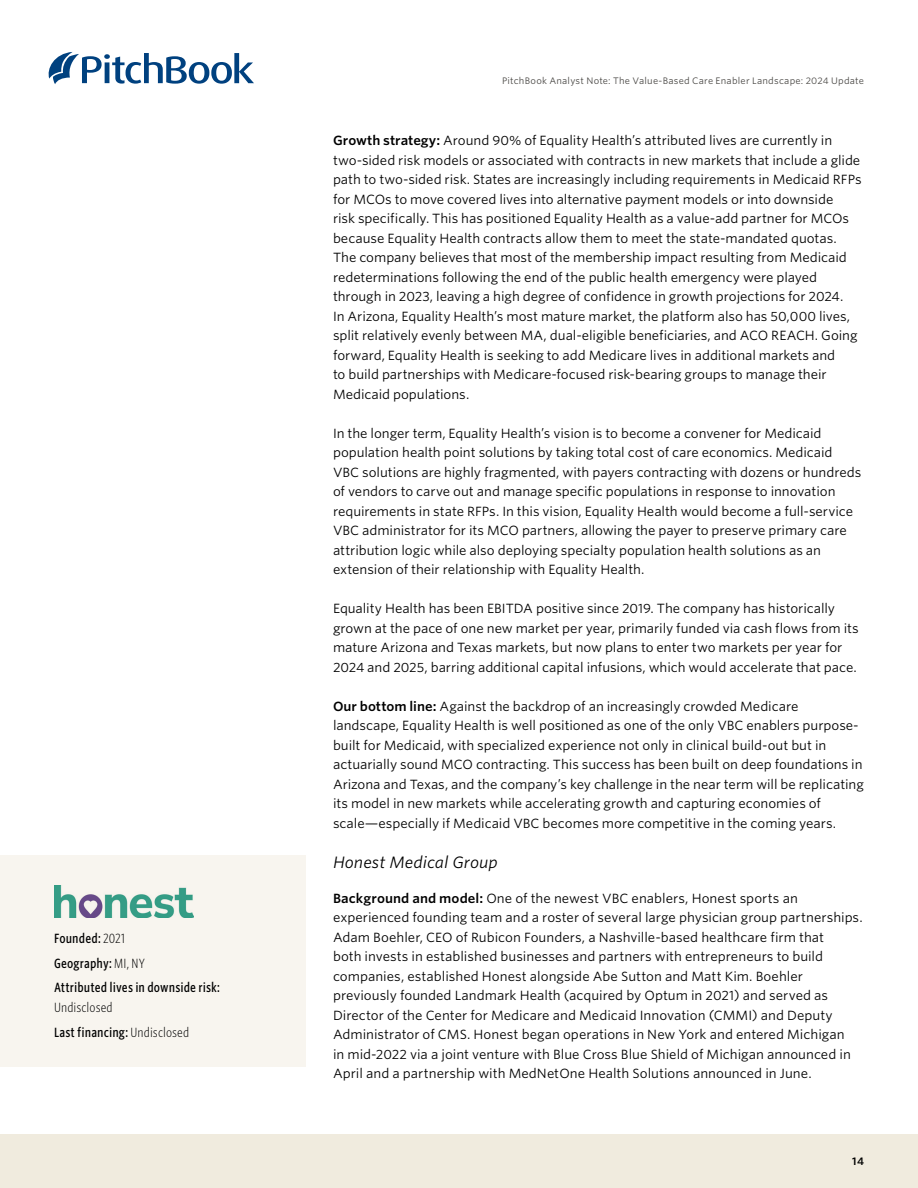
<style>
.page{position:relative;width:918px;height:1188px;background:#fff}
.page>*{position:absolute;margin:0;border:0;box-sizing:border-box;transform-origin:0 0}
.AN_Subsection_I{font:italic 15.75px "Whitney S Sm";letter-spacing:.005em;color:#000}
.AN_Body_copy{font:12.75px/19.5px "Whitney S Sm";letter-spacing:-.005em;color:#000}
.AN_Company_highlights{font:500 12.75px/19.5px "Whitney Cond S Sm";letter-spacing:.01em;color:#000}
.t1{font:600 10.5px "Whitney S Sm";color:#000}
.t2{font:9px "Whitney S Sm";letter-spacing:.025em;color:#484643}
.s1{font-weight:300}
.s2{font-weight:600}
</style>
<div class="page">
<div style="left:0;top:1134px;width:918px;height:54px;background:#f0ebde"></div>
<svg style="left:49px;top:52px;width:205px;height:32px"></svg>
<div style="left:0;top:855px;width:306px;height:212px;background:#f8f5ef"></div>
<img style="left:54px;top:885px;width:140px;height:33px">
<p class="AN_Company_highlights" style="left:54px;top:928px;width:73px">Founded: <span class="s1">2021</span></p>
<p class="AN_Company_highlights" style="left:54px;top:953px;width:92px">Geography: <span class="s1">MI, NY</span></p>
<p class="AN_Company_highlights" style="left:54px;top:978px;width:167px">Attributed lives in downside risk:<br><span class="s1">Undisclosed</span></p>
<p class="AN_Company_highlights" style="left:54px;top:1022px;width:137px">Last financing: <span class="s1">Undisclosed</span></p>
<p class="t2" style="left:502px;top:75px;width:363px">PitchBook Analyst Note: The Value-Based Care Enabler Landscape: 2024 Update</p>
<p class="AN_Body_copy" style="left:333px;top:131px;width:530px"><span class="s2">Growth strategy:</span> Around 90% of Equality Health’s attributed lives are currently in two-sided risk models or associated with contracts in new markets that include a glide path to two-sided risk. States are increasingly including requirements in Medicaid RFPs for MCOs to move covered lives into alternative payment models or into downside<br>risk specifically. This has positioned Equality Health as a value-add partner for MCOs because Equality Health contracts allow them to meet the state-mandated quotas.<br>The company believes that most of the membership impact resulting from Medicaid redeterminations following the end of the public health emergency were played through in 2023, leaving a high degree of confidence in growth projections for 2024.<br>In Arizona, Equality Health’s most mature market, the platform also has 50,000 lives, split relatively evenly between MA, dual-eligible beneficiaries, and ACO REACH. Going forward, Equality Health is seeking to add Medicare lives in additional markets and<br>to build partnerships with Medicare-focused risk-bearing groups to manage their Medicaid populations.</p>
<p class="AN_Body_copy" style="left:333px;top:423px;width:530px">In the longer term, Equality Health’s vision is to become a convener for Medicaid population health point solutions by taking total cost of care economics. Medicaid VBC solutions are highly fragmented, with payers contracting with dozens or hundreds of vendors to carve out and manage specific populations in response to innovation requirements in state RFPs. In this vision, Equality Health would become a full-service VBC administrator for its MCO partners, allowing the payer to preserve primary care attribution logic while also deploying specialty population health solutions as an extension of their relationship with Equality Health.</p>
<p class="AN_Body_copy" style="left:333px;top:599px;width:527px">Equality Health has been EBITDA positive since 2019. The company has historically grown at the pace of one new market per year, primarily funded via cash flows from its mature Arizona and Texas markets, but now plans to enter two markets per year for 2024 and 2025, barring additional capital infusions, which would accelerate that pace.</p>
<p class="AN_Body_copy" style="left:333px;top:696px;width:532px"><span class="s2">Our bottom line:</span> Against the backdrop of an increasingly crowded Medicare landscape, Equality Health is well positioned as one of the only VBC enablers purpose&shy;built for Medicaid, with specialized experience not only in clinical build-out but in actuarially sound MCO contracting. This success has been built on deep foundations in Arizona and Texas, and the company’s key challenge in the near term will be replicating its model in new markets while accelerating growth and capturing economies of scale—especially if Medicaid VBC becomes more competitive in the coming years.</p>
<p class="AN_Subsection_I" style="left:333px;top:851px;width:166px">Honest Medical Group</p>
<p class="AN_Body_copy" style="left:333px;top:888px;width:531px"><span class="s2">Background and model:</span> One of the newest VBC enablers, Honest sports an experienced founding team and a roster of several large physician group partnerships.<br>Adam Boehler, CEO of Rubicon Founders, a Nashville-based healthcare firm that<br>both invests in established businesses and partners with entrepreneurs to build companies, established Honest alongside Abe Sutton and Matt Kim. Boehler previously founded Landmark Health (acquired by Optum in 2021) and served as Director of the Center for Medicare and Medicaid Innovation (CMMI) and Deputy Administrator of CMS. Honest began operations in New York and entered Michigan<br>in mid-2022 via a joint venture with Blue Cross Blue Shield of Michigan announced in April and a partnership with MedNetOne Health Solutions announced in June.</p>
<p class="t1" style="left:852px;top:1154px;width:13px">14</p>
</div>
